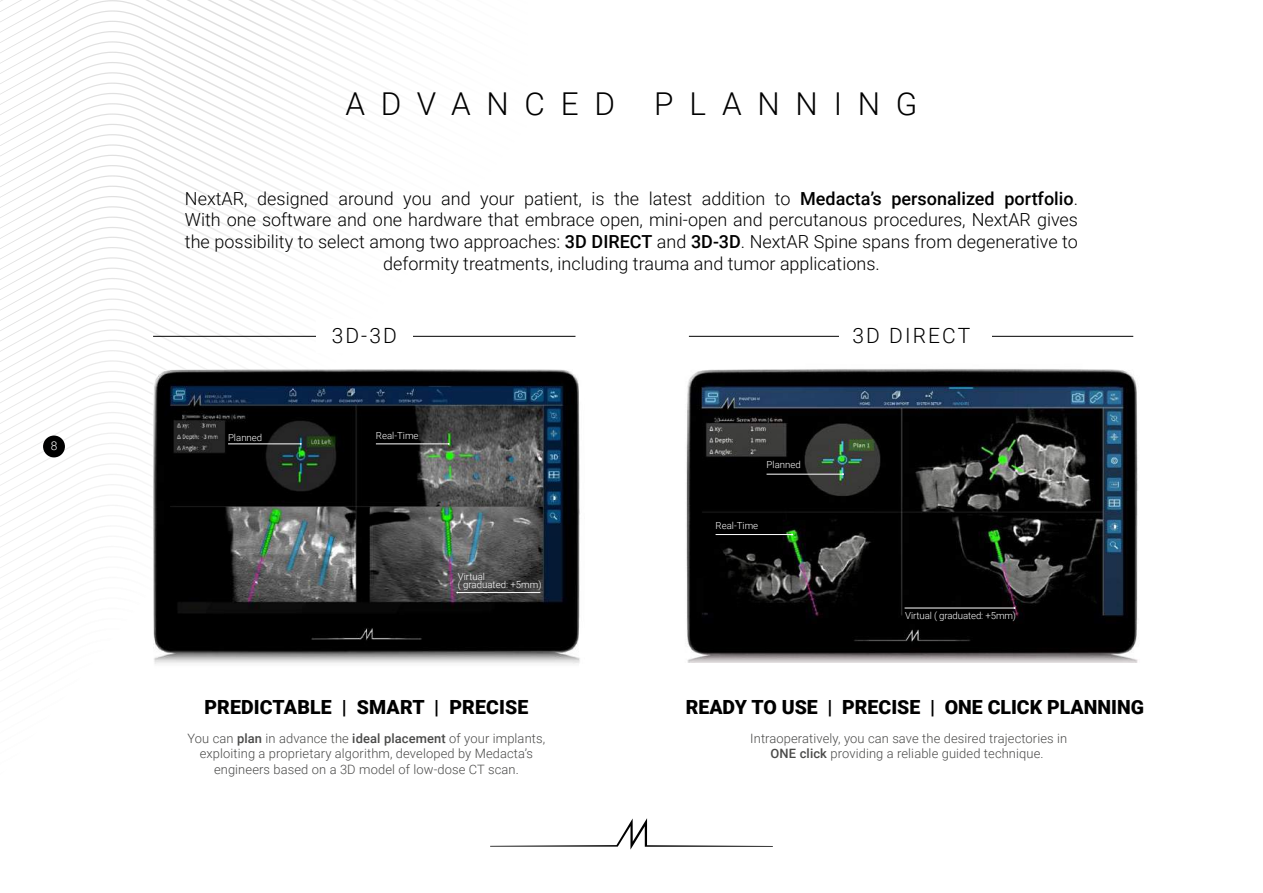
<style>
.page{position:relative;width:1263px;height:893px;background:#fff}
.page>*{position:absolute;margin:0;border:0;box-sizing:border-box;transform-origin:0 0}
.t1{font:300 31.5px "Roboto";letter-spacing:.5em;color:#000}
.t2{font:300 21px "Roboto";letter-spacing:.1em;color:#000}
.t3{font:900 19.5px "Roboto";color:#000}
.t4{font:300 18px/21.6px "Roboto";color:#000;text-align:center}
.t5{font:300 12.9px/15.5px "Roboto";letter-spacing:.01em;color:#4a4a49;text-align:center}
.t6{font:300 12px "Roboto";color:#fff}
.t7{font:300 9.6px/8.1px "Roboto";color:#fff}
.s1{font-weight:500}
</style>
<div class="page">
<svg style="left:0;top:0;width:808px;height:663px"></svg>
<svg style="left:91px;top:249px;width:592px;height:414px"></svg>
<svg style="left:490px;top:818px;width:283px;height:32px"></svg>
<img style="left:153px;top:369px;width:453px;height:295px">
<hr style="left:228px;top:444px;width:73px;height:1px;background:#fff">
<hr style="left:376px;top:444px;width:73px;height:1px;background:#fff">
<hr style="left:457px;top:592px;width:83px;height:1px;background:#fff">
<img style="left:658px;top:359px;width:480px;height:303px">
<hr style="left:715px;top:534px;width:77px;height:1px;background:#fff">
<hr style="left:766px;top:474px;width:77px;height:1px;background:#fff">
<hr style="left:904px;top:608px;width:110px;height:1px;background:#fff">
<hr style="left:153px;top:336px;width:422px;height:1px;background:#000">
<div style="left:316px;top:319px;width:96px;height:33px;background:#fff"></div>
<hr style="left:689px;top:336px;width:444px;height:1px;background:#000">
<div style="left:839px;top:319px;width:153px;height:33px;background:#fff"></div>
<div style="left:43px;top:436px;width:22px;height:21px;background:#000;border-radius:50%"></div>
<p class="t6" style="left:51px;top:438px;width:8px">8</p>
<h1 class="t1" style="left:345px;top:82px;width:573px">ADVANCED PLANNING</h1>
<p class="t4" style="left:185px;top:187px;width:894px">NextAR, designed around you and your patient, is the latest addition to <span class="s1">Medacta’s personalized portfolio</span>.<br>With one software and one hardware that embrace open, mini-open and percutanous procedures, NextAR gives the possibility to select among two approaches: <span class="s1">3D DIRECT</span> and <span class="s1">3D-3D</span>. NextAR Spine spans from degenerative to deformity treatments, including trauma and tumor applications.</p>
<p class="t2" style="left:332px;top:321px;width:67px">3D-3D</p>
<p class="t2" style="left:852px;top:321px;width:119px">3D DIRECT</p>
<p class="t7" style="left:228px;top:433px;width:36px">Planned</p>
<p class="t7" style="left:376px;top:431px;width:44px">Real-Time</p>
<p class="t7" style="left:458px;top:572px;width:85px">Virtual<br>( graduated: +5mm)</p>
<p class="t7" style="left:766px;top:460px;width:36px">Planned</p>
<p class="t7" style="left:715px;top:521px;width:44px">Real-Time</p>
<p class="t7" style="left:905px;top:611px;width:112px">Virtual ( graduated: +5mm)</p>
<p class="t3" style="left:204px;top:693px;width:325px">PREDICTABLE | SMART | PRECISE</p>
<p class="t3" style="left:686px;top:693px;width:460px">READY TO USE | PRECISE | ONE CLICK PLANNING</p>
<p class="t5" style="left:187px;top:730px;width:359px">You can <span class="s1">plan</span> in advance the <span class="s1">ideal placement</span> of your implants, exploiting a proprietary algorithm, developed by Medacta’s engineers based on a 3D model of low-dose CT scan.</p>
<p class="t5" style="left:750px;top:730px;width:319px">Intraoperatively, you can save the desired trajectories in<br><span class="s1">ONE click</span> providing a reliable guided technique.</p>
</div>
